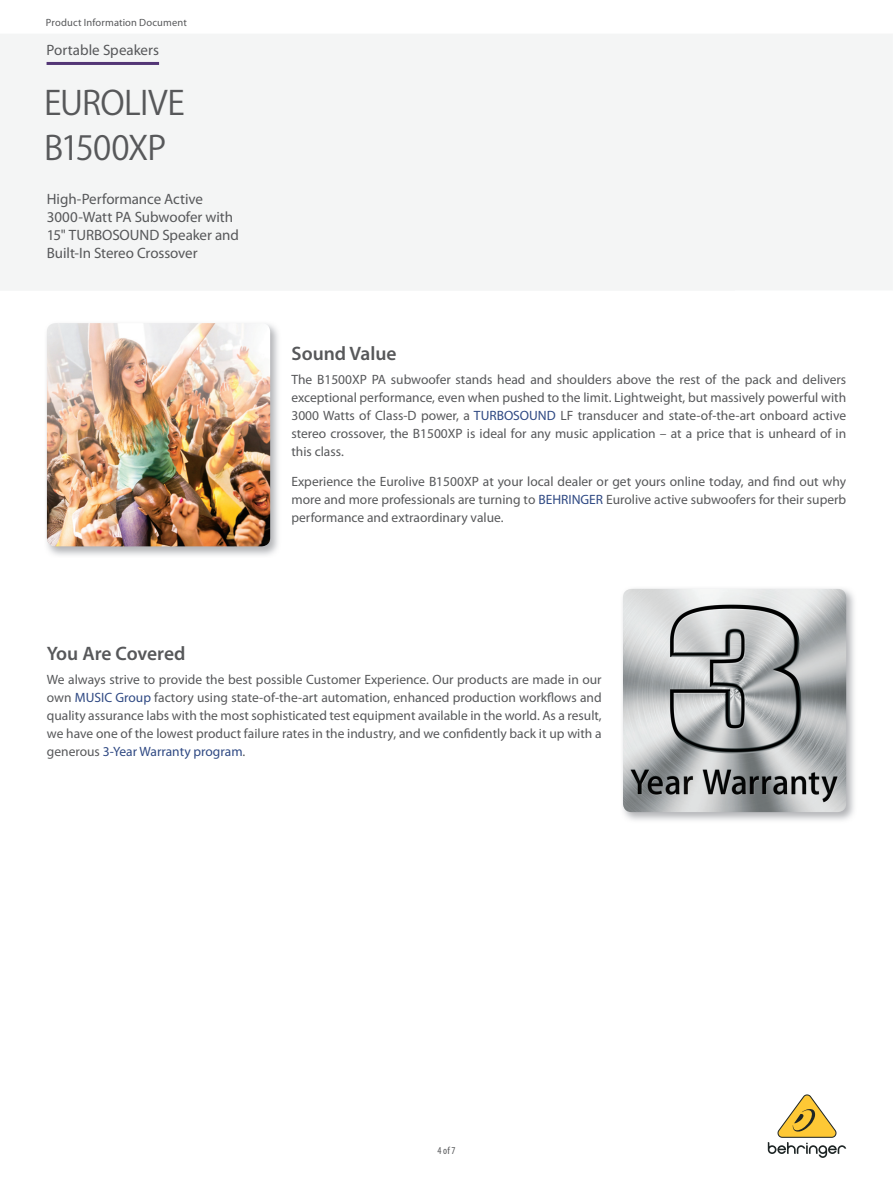
<style>
.page{position:relative;width:893px;height:1188px;background:#fff}
.page>*{position:absolute;margin:0;border:0;box-sizing:border-box;transform-origin:0 0}
.t1{font:33px/44.8px "Koz Go Pro Regular 90 pv RKSJ H";letter-spacing:-.025em;color:#57585a}
.t2{font:600 19.5px "Myriad Pro";color:#57585a}
.t3{font:15px/18px "Myriad Pro";letter-spacing:-.005em;color:#57585a}
.t4{font:13.5px/18px "Myriad Pro";color:#57585a;text-align:justify}
.t5{font:10.5px "Myriad Pro";letter-spacing:.015em;color:#57585a}
.t6{font:condensed 10.5px "Myriad Pro";color:#57585a}
.s1{color:#2f4983}
</style>
<div class="page">
<hr style="left:47px;top:62px;width:112px;height:3px;background:#533676">
<svg style="left:768px;top:1094px;width:78px;height:64px"></svg>
<img style="left:45px;top:322px;width:235px;height:234px">
<img style="left:47px;top:323px;width:223px;height:223px;border-radius:9px">
<img style="left:622px;top:587px;width:234px;height:234px">
<img style="left:623px;top:589px;width:223px;height:223px;border-radius:9px">
<p class="t5" style="left:46px;top:18px;width:142px">Product Information Document</p>
<p class="t3" style="left:47px;top:42px;width:114px">Portable Speakers</p>
<h1 class="t1" style="left:44px;top:85px;width:142px">EUROLIVE<br>B1500XP</h1>
<p class="t3" style="left:47px;top:191px;width:194px">High-Performance Active<br>3000-Watt PA Subwoofer with<br>15" TURBOSOUND Speaker and<br>Built-In Stereo Crossover</p>
<h2 class="t2" style="left:291px;top:346px;width:107px">Sound Value</h2>
<p class="t4" style="left:291px;top:372px;width:556px">The B1500XP PA subwoofer stands head and shoulders above the rest of the pack and delivers exceptional performance, even when pushed to the limit. Lightweight, but massively powerful with 3000 Watts of Class-D power, a <span class="s1">TURBOSOUND</span> LF transducer and state-of-the-art onboard active stereo crossover, the B1500XP is ideal for any music application – at a price that is unheard of in this class.</p>
<p class="t4" style="left:291px;top:474px;width:556px">Experience the Eurolive B1500XP at your local dealer or get yours online today, and find out why more and more professionals are turning to <span class="s1">BEHRINGER</span> Eurolive active subwoofers for their superb performance and extraordinary value.</p>
<h2 class="t2" style="left:47px;top:646px;width:140px">You Are Covered</h2>
<p class="t4" style="left:47px;top:672px;width:556px">We always strive to provide the best possible Customer Experience. Our products are made in our own <span class="s1">MUSIC Group</span> factory using state-of-the-art automation, enhanced production workflows and quality assurance labs with the most sophisticated test equipment available in the world. As a result, we have one of the lowest product failure rates in the industry, and we confidently back it up with a generous <span class="s1">3-Year Warranty program</span>.</p>
<p class="t6" style="left:437px;top:1147px;width:20px">4 of 7</p>
</div>
